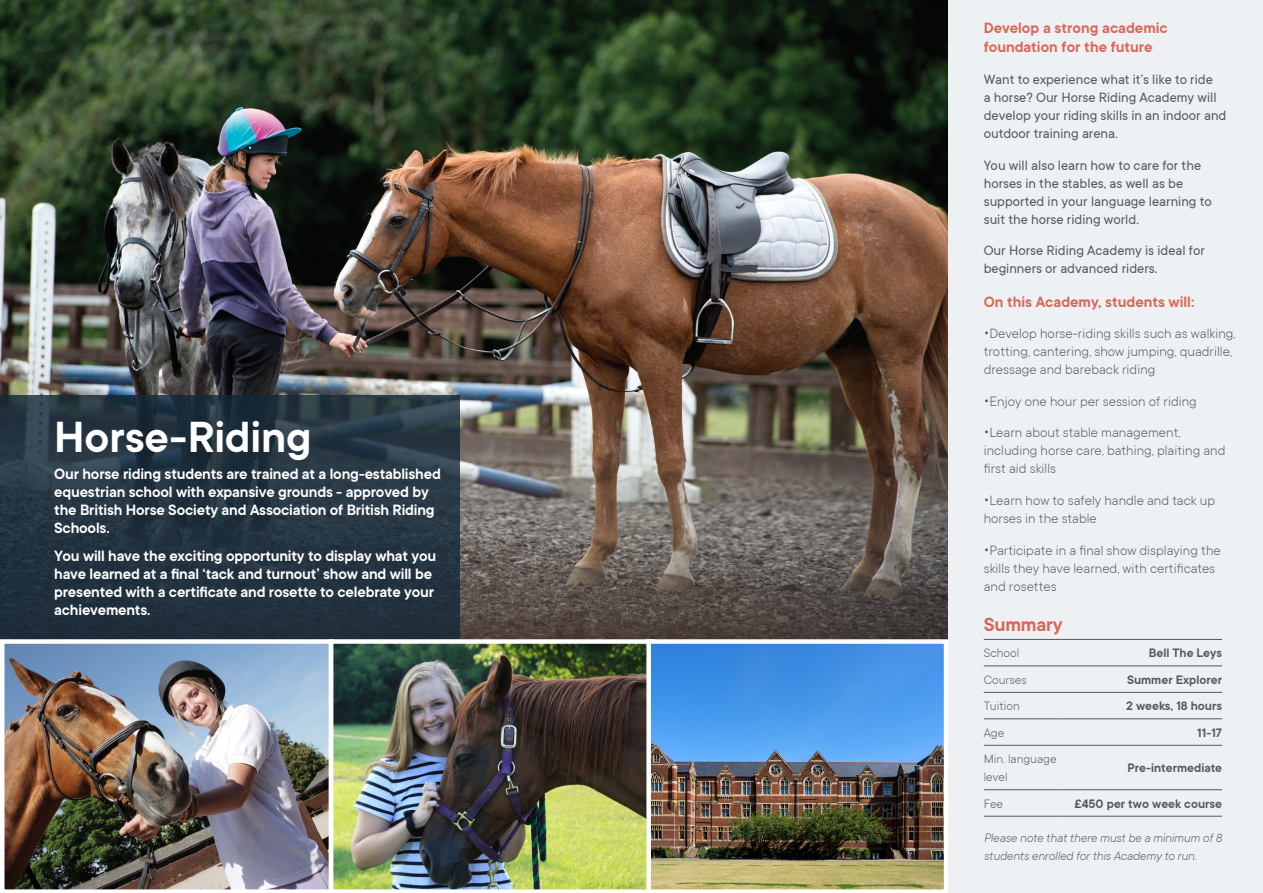
<style>
.page{position:relative;width:1263px;height:893px;background:#fff}
.page>*{position:absolute;margin:0;border:0;box-sizing:border-box;transform-origin:0 0}
.t1{font:600 48px "TT Commons";letter-spacing:-.005em;color:#fff}
.Sub-h2{font:600 21px "TT Commons";letter-spacing:-.01em;color:#db6456}
.Sub-h{font:600 16.5px/18px "TT Commons";letter-spacing:-.01em;color:#fff}
.Body_Black{font:600 16.5px/19.8px "TT Commons";color:#db6456}
.Body_Black-2{font:300 15px/18px "TT Commons";color:#57585a}
.Body_Black-3{font:15px/18px "TT Commons";color:#57585a}
.Body_demibold{font:600 13.5px "TT Commons";color:#57585a}
.Sub-h-2{font:italic 300 13.5px/18px "TT Commons";letter-spacing:-.01em;color:#57585a}
.Body_Black-4{font:300 13.5px/18px "TT Commons";color:#57585a}
.s1{font-weight:400}
</style>
<div class="page">
<img style="left:0;top:0;width:948px;height:639px">
<svg style="left:0;top:395px;width:460px;height:244px;background:#243440"></svg>
<div style="left:948px;top:0;width:315px;height:893px;background:#edf1f3"></div>
<img style="left:0;top:639px;width:329px;height:251px">
<img style="left:329px;top:639px;width:317px;height:251px">
<img style="left:646px;top:639px;width:302px;height:251px">
<hr style="left:984px;top:789px;width:76px;height:1px;background:#57585a">
<hr style="left:1060px;top:789px;width:162px;height:1px;background:#57585a">
<hr style="left:984px;top:816px;width:76px;height:1px;background:#57585a">
<hr style="left:1060px;top:816px;width:162px;height:1px;background:#57585a">
<hr style="left:984px;top:665px;width:76px;height:1px;background:#57585a">
<hr style="left:1060px;top:665px;width:162px;height:1px;background:#57585a">
<hr style="left:984px;top:692px;width:76px;height:1px;background:#57585a">
<hr style="left:1060px;top:692px;width:162px;height:1px;background:#57585a">
<hr style="left:984px;top:745px;width:76px;height:1px;background:#57585a">
<hr style="left:1060px;top:745px;width:162px;height:1px;background:#57585a">
<hr style="left:984px;top:718px;width:76px;height:1px;background:#57585a">
<hr style="left:1060px;top:718px;width:162px;height:1px;background:#57585a">
<hr style="left:984px;top:639px;width:76px;height:1px;background:#57585a">
<hr style="left:1060px;top:639px;width:162px;height:1px;background:#57585a">
<h5 class="t1" style="left:54px;top:411px;width:259px">Horse-Riding</h5>
<p class="Sub-h" style="left:54px;top:465px;width:388px">Our horse riding students are trained at a long-established equestrian school with expansive grounds - approved by the British Horse Society and Association of British Riding Schools.</p>
<p class="Sub-h" style="left:54px;top:547px;width:384px">You will have the exciting opportunity to display what you have learned at a final ‘tack and turnout’ show and will be presented with a certificate and rosette to celebrate your achievements.</p>
<p class="Body_Black" style="left:984px;top:18px;width:185px">Develop a strong academic foundation for the future</p>
<p class="Body_Black-3" style="left:984px;top:71px;width:244px">Want to experience what it’s like to ride<br>a horse? Our Horse Riding Academy will develop your riding skills in an indoor and outdoor training arena.</p>
<p class="Body_Black-3" style="left:984px;top:156px;width:229px">You will also learn how to care for the horses in the stables, as well as be supported in your language learning to suit the horse riding world.</p>
<p class="Body_Black-3" style="left:984px;top:242px;width:223px">Our Horse Riding Academy is ideal for beginners or advanced riders.</p>
<p class="Body_Black" style="left:984px;top:292px;width:212px">On this Academy, students will:</p>
<p class="Body_Black-2" style="left:984px;top:325px;width:253px"><span class="s1">•</span>Develop horse-riding skills such as walking, trotting, cantering, show jumping, quadrille, dressage and bareback riding</p>
<p class="Body_Black-2" style="left:984px;top:392px;width:215px"><span class="s1">•</span>Enjoy one hour per session of riding</p>
<p class="Body_Black-2" style="left:984px;top:424px;width:243px"><span class="s1">•</span>Learn about stable management, including horse care, bathing, plaiting and first aid skills</p>
<p class="Body_Black-2" style="left:984px;top:491px;width:233px"><span class="s1">•</span>Learn how to safely handle and tack up horses in the stable</p>
<p class="Body_Black-2" style="left:984px;top:541px;width:239px"><span class="s1">•</span>Participate in a final show displaying the skills they have learned, with certificates and rosettes</p>
<p class="Sub-h2" style="left:984px;top:613px;width:80px">Summary</p>
<p class="Body_Black-4" style="left:984px;top:644px;width:37px">School</p>
<p class="Body_demibold" style="left:1149px;top:646px;width:75px">Bell The Leys</p>
<p class="Body_Black-4" style="left:984px;top:671px;width:45px">Courses</p>
<p class="Body_demibold" style="left:1127px;top:672px;width:97px">Summer Explorer</p>
<p class="Body_Black-4" style="left:984px;top:697px;width:38px">Tuition</p>
<p class="Body_demibold" style="left:1126px;top:699px;width:97px">2 weeks, 18 hours</p>
<p class="Body_Black-4" style="left:984px;top:723px;width:22px">Age</p>
<p class="Body_demibold" style="left:1197px;top:725px;width:26px">11-17</p>
<p class="Body_Black-4" style="left:984px;top:750px;width:74px">Min. language level</p>
<p class="Body_demibold" style="left:1127px;top:761px;width:96px">Pre-intermediate</p>
<p class="Body_Black-4" style="left:984px;top:794px;width:21px">Fee</p>
<p class="Body_demibold" style="left:1075px;top:796px;width:149px">£450 per two week course</p>
<p class="Sub-h-2" style="left:984px;top:828px;width:240px">Please note that there must be a minimum of 8 students enrolled for this Academy to run.</p>
</div>
